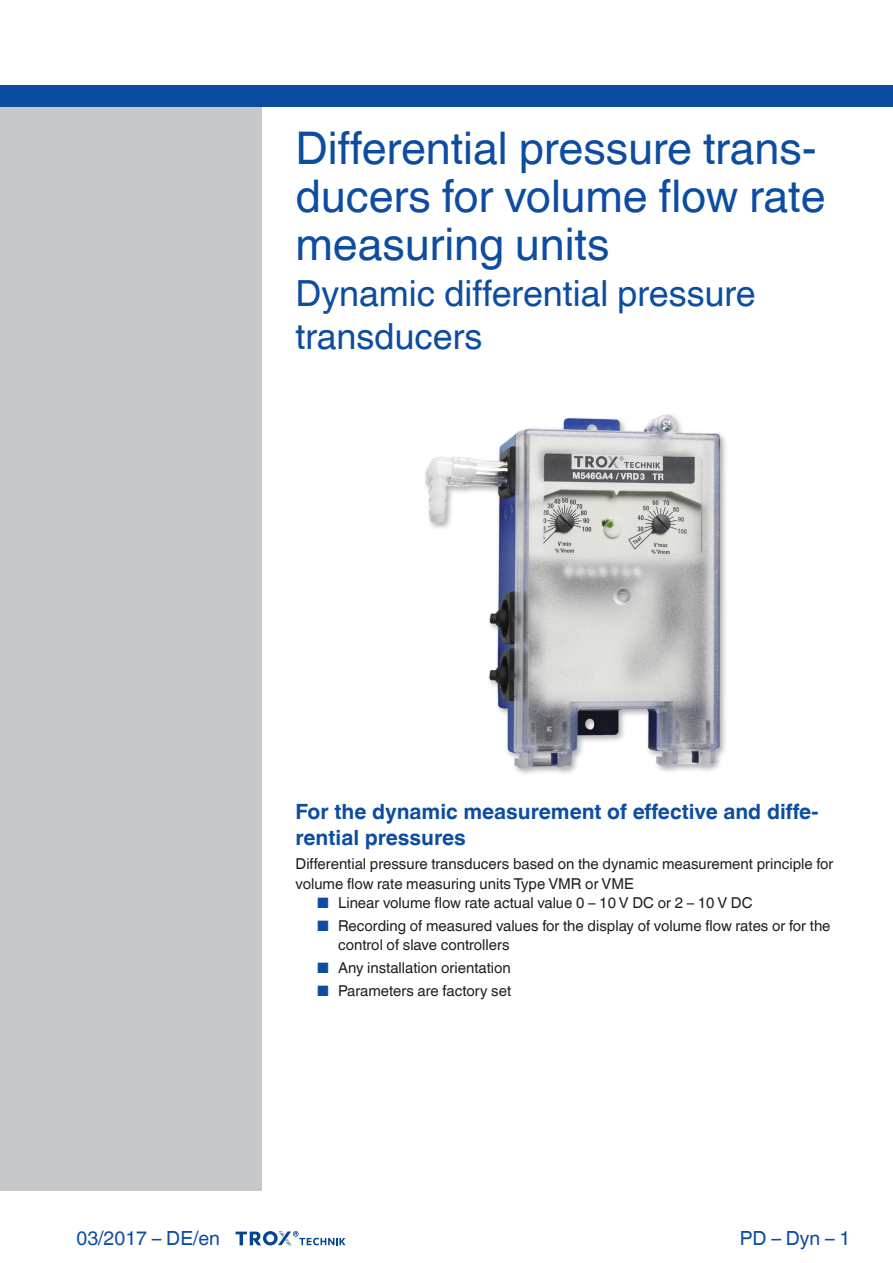
<style>
.page{position:relative;width:893px;height:1263px;background:#fff}
.page>*{position:absolute;margin:0;border:0;box-sizing:border-box;transform-origin:0 0}
.leaflet_head1{font:45px/48px "TROX Helvetica";color:#0d4da1}
.Standard_oben_links{font:36px/43.2px "TROX Helvetica";color:#0d4da1}
.leaflet_intro_descr{font:700 21px/25.5px "TROX Helvetica";color:#0d4da1}
.country{font:19.5px "TROX Helvetica";color:#0d4da1}
.pagina_li-re{font:19.5px "TROX Helvetica";color:#0d4da1}
.leaflet_intro_descr-2{font:15px/19.5px "TROX Helvetica";color:#231f20}
.s1{color:#0d4da1}
</style>
<div class="page">
<div style="left:0;top:106px;width:261px;height:1084px;background:#c7c8ca"></div>
<div style="left:0;top:85px;width:893px;height:21px;background:#0d4da1"></div>
<svg style="left:236px;top:1231px;width:110px;height:15px"></svg>
<img style="left:425px;top:414px;width:301px;height:360px">
<p class="leaflet_head1" style="left:296px;top:125px;width:532px">Differential pressure trans&shy;ducers for volume flow rate measuring units</p>
<p class="Standard_oben_links" style="left:296px;top:271px;width:462px">Dynamic differential pressure transducers</p>
<p class="leaflet_intro_descr" style="left:296px;top:799px;width:524px">For the dynamic measurement of effective and diffe&shy;rential pressures</p>
<p class="leaflet_intro_descr-2" style="left:296px;top:854px;width:539px">Differential pressure transducers based on the dynamic measurement principle for volume flow rate measuring units Type VMR or VME</p>
<p class="leaflet_intro_descr-2" style="left:317px;top:893px;width:437px"><span class="s1">■</span> Linear volume flow rate actual value 0 – 10 V DC or 2 – 10 V DC</p>
<p class="leaflet_intro_descr-2" style="left:338px;top:916px;width:494px;text-indent:-21px"><span class="s1">■</span> Recording of measured values for the display of volume flow rates or for the control of slave controllers</p>
<p class="leaflet_intro_descr-2" style="left:317px;top:958px;width:196px"><span class="s1">■</span> Any installation orientation</p>
<p class="leaflet_intro_descr-2" style="left:317px;top:981px;width:196px"><span class="s1">■</span> Parameters are factory set</p>
<p class="country" style="left:77px;top:1227px;width:145px">03/2017 – DE/en</p>
<p class="pagina_li-re" style="left:740px;top:1227px;width:112px">PD – Dyn – 1</p>
</div>
